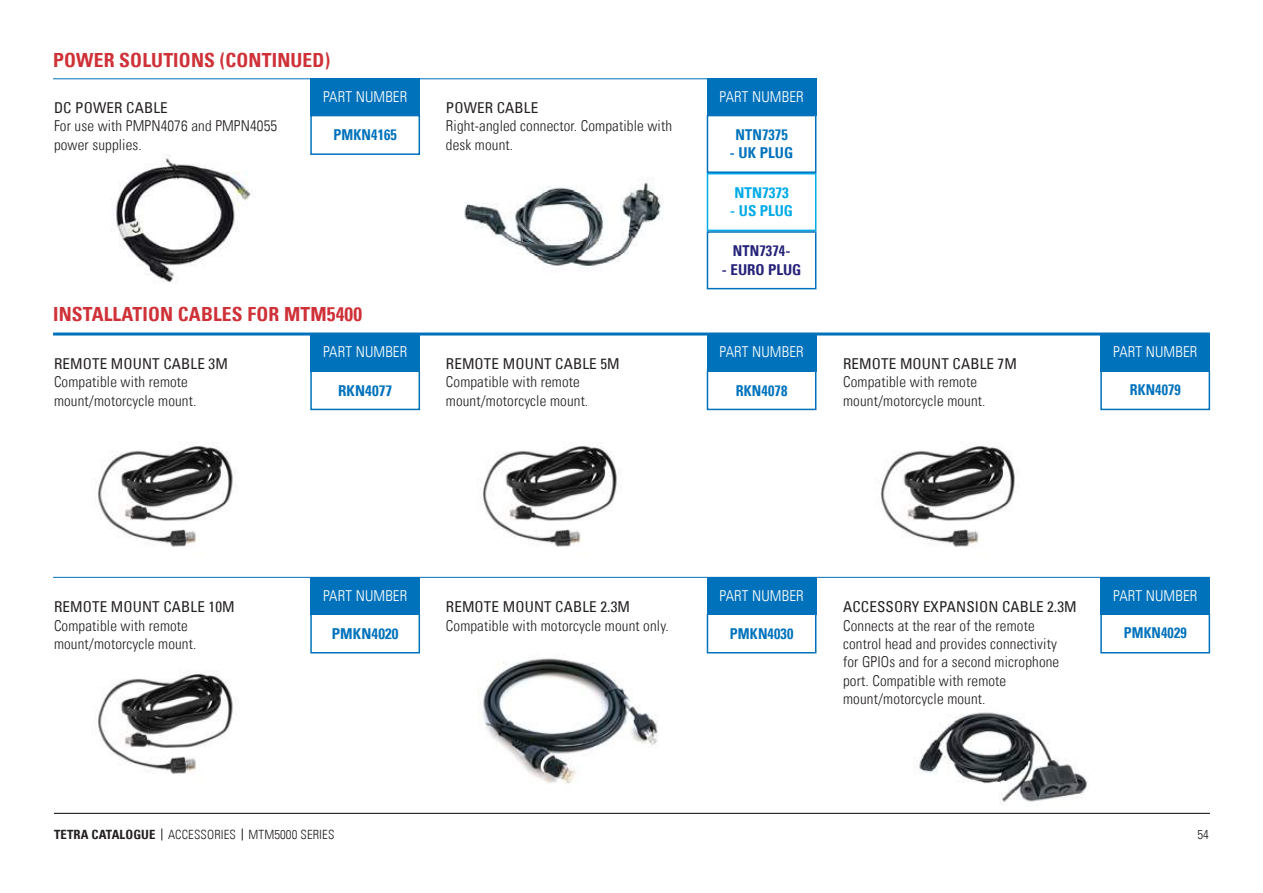
<style>
.page{position:relative;width:1263px;height:893px;background:#fff}
.page>*{position:absolute;margin:0;border:0;box-sizing:border-box;transform-origin:0 0}
.t1{font:700 condensed 19.5px "Univers LT";letter-spacing:.01em;color:#cf3138}
.t2{font:300 condensed 15px/18.3px "Univers LT";letter-spacing:.01em;color:#231f20}
.t3{font:condensed 15px "Univers LT";letter-spacing:.01em;color:#231f20}
.t4{font:300 condensed 15px "Univers LT";letter-spacing:.01em;color:#fff}
.t5{font:700 condensed 15px "Univers LT";letter-spacing:.01em;color:#0072bc;scale:.95 1}
.t6{font:700 condensed 15px "Univers LT";letter-spacing:.01em;color:#0072bc}
.t7{font:700 condensed 15px "Univers LT";letter-spacing:.01em;color:#0072bc;scale:.94 1}
.t8{font:700 condensed 15px "Univers LT";color:#00abe7}
.t9{font:700 condensed 15px "Univers LT";letter-spacing:.005em;color:#252279}
.t10{font:700 condensed 15px "Univers LT";letter-spacing:.005em;color:#252279;scale:.95 1}
.t11{font:300 condensed 12.75px "Univers LT";letter-spacing:.01em;color:#231f20}
.s1{font-weight:700}
</style>
<div class="page">
<div style="left:707px;top:79px;width:109px;height:37px;background:#0072bc"></div>
<div style="left:707px;top:115px;width:109px;height:58px;border:2px solid #0072bc"></div>
<div style="left:707px;top:173px;width:109px;height:58px;border:2px solid #00abe7"></div>
<div style="left:707px;top:231px;width:109px;height:58px;border:2px solid #0072bc"></div>
<img style="left:477px;top:656px;width:185px;height:157px">
<svg style="left:162px;top:828px;width:1px;height:12px"></svg>
<svg style="left:242px;top:828px;width:1px;height:12px"></svg>
<img style="left:464px;top:177px;width:199px;height:91px">
<img style="left:98px;top:443px;width:139px;height:104px">
<img style="left:98px;top:671px;width:139px;height:103px">
<img style="left:483px;top:443px;width:138px;height:104px">
<img style="left:881px;top:443px;width:138px;height:104px">
<div style="left:1100px;top:334px;width:110px;height:37px;background:#0072bc"></div>
<div style="left:1100px;top:370px;width:110px;height:40px;border:2px solid #0072bc"></div>
<div style="left:310px;top:79px;width:110px;height:37px;background:#0072bc"></div>
<div style="left:310px;top:115px;width:110px;height:40px;border:2px solid #0072bc"></div>
<div style="left:310px;top:334px;width:110px;height:37px;background:#0072bc"></div>
<div style="left:310px;top:370px;width:110px;height:40px;border:2px solid #0072bc"></div>
<hr style="left:53px;top:78px;width:763px;height:1px;background:#0072bc">
<hr style="left:53px;top:333px;width:1157px;height:3px;background:#0072bc">
<div style="left:707px;top:334px;width:109px;height:37px;background:#0072bc"></div>
<div style="left:707px;top:370px;width:109px;height:40px;border:2px solid #0072bc"></div>
<hr style="left:54px;top:813px;width:1156px;height:1px;background:#040503">
<div style="left:1100px;top:577px;width:110px;height:37px;background:#0072bc"></div>
<div style="left:1100px;top:613px;width:110px;height:40px;border:2px solid #0072bc"></div>
<div style="left:310px;top:577px;width:110px;height:37px;background:#0072bc"></div>
<div style="left:310px;top:613px;width:110px;height:40px;border:2px solid #0072bc"></div>
<hr style="left:53px;top:577px;width:1157px;height:1px;background:#0072bc">
<div style="left:707px;top:577px;width:109px;height:37px;background:#0072bc"></div>
<div style="left:707px;top:613px;width:109px;height:40px;border:2px solid #0072bc"></div>
<img style="left:111px;top:158px;width:141px;height:126px">
<img style="left:913px;top:712px;width:175px;height:92px">
<h1 class="t1" style="left:53px;top:48px;width:279px">POWER SOLUTIONS (CONTINUED)</h1>
<p class="t3" style="left:54px;top:98px;width:115px">DC POWER CABLE</p>
<p class="t2" style="left:54px;top:117px;width:225px">For use with PMPN4076 and PMPN4055 power supplies.</p>
<p class="t4" style="left:323px;top:88px;width:86px">PART NUMBER</p>
<p class="t5" style="left:333px;top:126px;width:68px">PMKN4165</p>
<p class="t3" style="left:446px;top:98px;width:94px">POWER CABLE</p>
<p class="t2" style="left:446px;top:117px;width:228px">Right-angled connector. Compatible with desk mount.</p>
<h1 class="t1" style="left:53px;top:302px;width:310px">INSTALLATION CABLES FOR MTM5400</h1>
<p class="t3" style="left:54px;top:354px;width:175px">REMOTE MOUNT CABLE 3M</p>
<p class="t2" style="left:54px;top:373px;width:144px">Compatible with remote mount/motorcycle mount.</p>
<p class="t4" style="left:323px;top:343px;width:86px">PART NUMBER</p>
<p class="t6" style="left:338px;top:381px;width:56px">RKN4077</p>
<p class="t3" style="left:446px;top:354px;width:175px">REMOTE MOUNT CABLE 5M</p>
<p class="t2" style="left:446px;top:373px;width:144px">Compatible with remote mount/motorcycle mount.</p>
<p class="t4" style="left:719px;top:88px;width:86px">PART NUMBER</p>
<p class="t5" style="left:735px;top:126px;width:57px">NTN7375</p>
<p class="t6" style="left:730px;top:144px;width:65px">- UK PLUG</p>
<p class="t8" style="left:734px;top:184px;width:56px">NTN7373</p>
<p class="t8" style="left:730px;top:202px;width:64px">- US PLUG</p>
<p class="t10" style="left:733px;top:242px;width:62px">NTN7374-</p>
<p class="t9" style="left:722px;top:260px;width:81px">- EURO PLUG</p>
<p class="t4" style="left:719px;top:343px;width:86px">PART NUMBER</p>
<p class="t5" style="left:736px;top:381px;width:56px">RKN4078</p>
<p class="t3" style="left:843px;top:354px;width:175px">REMOTE MOUNT CABLE 7M</p>
<p class="t2" style="left:843px;top:373px;width:144px">Compatible with remote mount/motorcycle mount.</p>
<p class="t4" style="left:1113px;top:343px;width:86px">PART NUMBER</p>
<p class="t7" style="left:1130px;top:381px;width:56px">RKN4079</p>
<p class="t3" style="left:54px;top:597px;width:182px">REMOTE MOUNT CABLE 10M</p>
<p class="t2" style="left:54px;top:616px;width:144px">Compatible with remote mount/motorcycle mount.</p>
<p class="t4" style="left:323px;top:586px;width:86px">PART NUMBER</p>
<p class="t6" style="left:332px;top:624px;width:68px">PMKN4020</p>
<p class="t3" style="left:446px;top:597px;width:186px">REMOTE MOUNT CABLE 2.3M</p>
<p class="t2" style="left:446px;top:616px;width:225px">Compatible with motorcycle mount only.</p>
<p class="t11" style="left:54px;top:827px;width:282px"><span class="s1">TETRA CATALOGUE</span> ACCESSORIES MTM5000 SERIES</p>
<p class="t4" style="left:719px;top:586px;width:86px">PART NUMBER</p>
<p class="t5" style="left:730px;top:624px;width:68px">PMKN4030</p>
<p class="t3" style="left:843px;top:597px;width:235px">ACCESSORY EXPANSION CABLE 2.3M</p>
<p class="t2" style="left:843px;top:616px;width:218px">Connects at the rear of the remote control head and provides connectivity for GPIOs and for a second microphone port. Compatible with remote mount/motorcycle mount.</p>
<p class="t4" style="left:1113px;top:586px;width:86px">PART NUMBER</p>
<p class="t7" style="left:1124px;top:624px;width:68px">PMKN4029</p>
<p class="t11" style="left:1197px;top:827px;width:13px">54</p>
</div>
